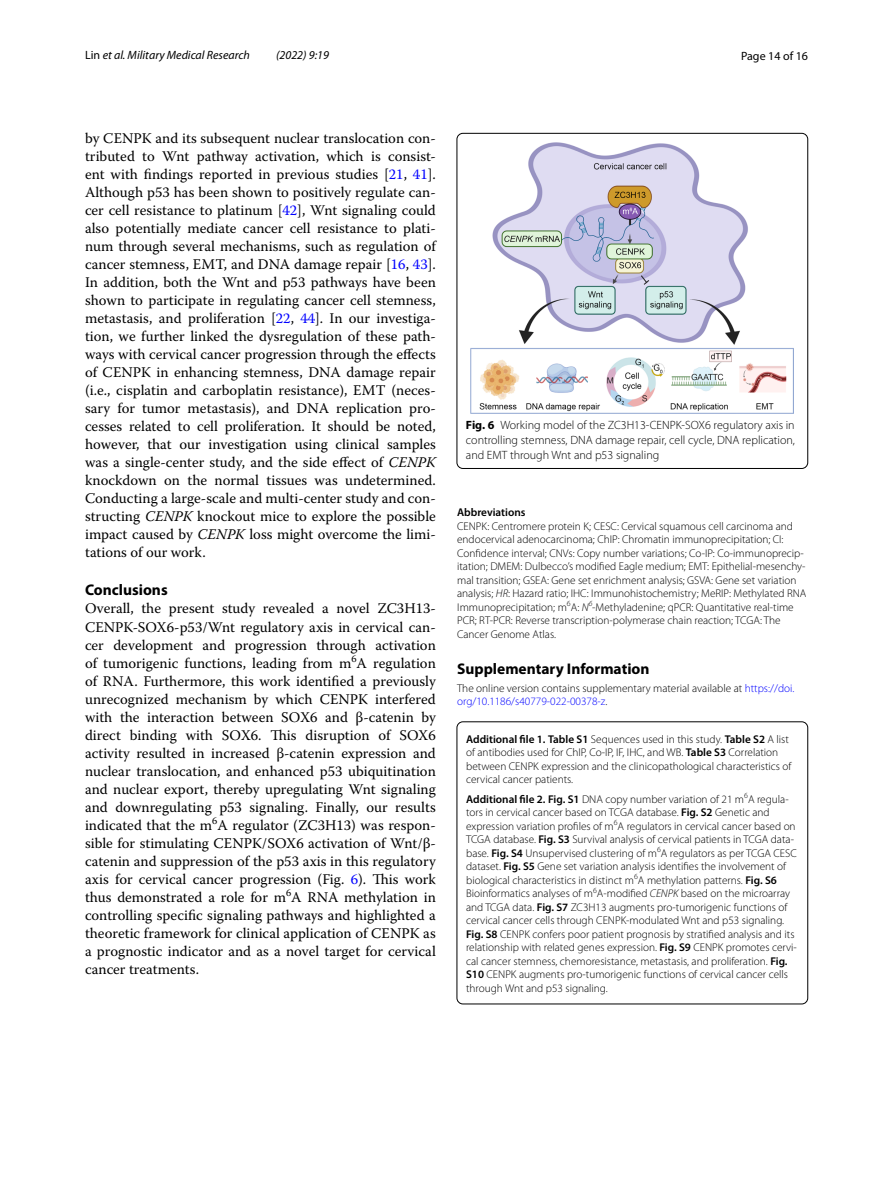
<style>
.page{position:relative;width:893px;height:1187px;background:#fff}
.page>*{position:absolute;margin:0;border:0;box-sizing:border-box;transform-origin:0 0}
.t1{font:700 15.45px "Myriad Pro";color:#000}
.t2{font:14.7px/18px "Warnock Pro";color:#000;text-align:justify}
.t3{font:300 12px/15px "Myriad Pro";color:#000;text-align:justify}
.t4{font:italic 12px "Myriad Pro";color:#000}
.t5{font:12px "Myriad Pro";color:#000}
.t6{font:300 11.25px/13.5px "Myriad Pro";color:#000}
.t7{font:600 11.25px "Myriad Pro";color:#000}
.s1{font-style:normal}
.s2{color:#00f}
.s3{font-style:italic}
.s4{font-weight:700}
.s5{font-weight:600}
</style>
<div class="page">
<div style="left:457px;top:721px;width:351px;height:283px;border:1px solid #000;border-radius:6px"></div>
<img style="left:471px;top:142px;width:323px;height:271px">
<div style="left:457px;top:133px;width:351px;height:335px;border:1px solid #000;border-radius:6px"></div>
<p class="t4" style="left:85px;top:48px;width:166px"><span class="s1">Lin</span> et al. Military Medical Research</p>
<p class="t4" style="left:276px;top:48px;width:54px">(2022) 9:19</p>
<p class="t5" style="left:741px;top:48px;width:68px">Page 14 of 16</p>
<p class="t2" style="left:85px;top:128px;width:352px">by CENPK and its subsequent nuclear translocation con&shy;tributed to Wnt pathway activation, which is consist&shy;ent with findings reported in previous studies [<span class="s2">21</span>, <span class="s2">41</span>].<br>Although p53 has been shown to positively regulate can&shy;cer cell resistance to platinum [<span class="s2">42</span>], Wnt signaling could also potentially mediate cancer cell resistance to plati&shy;num through several mechanisms, such as regulation of cancer stemness, EMT, and DNA damage repair [<span class="s2">16</span>, <span class="s2">43</span>].<br>In addition, both the Wnt and p53 pathways have been shown to participate in regulating cancer cell stemness, metastasis, and proliferation [<span class="s2">22</span>, <span class="s2">44</span>]. In our investiga&shy;tion, we further linked the dysregulation of these path&shy;ways with cervical cancer progression through the effects of CENPK in enhancing stemness, DNA damage repair (i.e., cisplatin and carboplatin resistance), EMT (neces&shy;sary for tumor metastasis), and DNA replication pro&shy;cesses related to cell proliferation. It should be noted, however, that our investigation using clinical samples was a single-center study, and the side effect of <span class="s3">CENPK </span>knockdown on the normal tissues was undetermined.<br>Conducting a large-scale and multi-center study and con&shy;structing <span class="s3">CENPK</span> knockout mice to explore the possible impact caused by <span class="s3">CENPK</span> loss might overcome the limi&shy;tations of our work.</p>
<p class="t1" style="left:85px;top:580px;width:84px">Conclusions</p>
<p class="t2" style="left:85px;top:599px;width:352px">Overall, the present study revealed a novel ZC3H13- CENPK-SOX6-p53/Wnt regulatory axis in cervical can&shy;cer development and progression through activation of tumorigenic functions, leading from m<sup>6</sup>A regulation of RNA. Furthermore, this work identified a previously unrecognized mechanism by which CENPK interfered with the interaction between SOX6 and β-catenin by direct binding with SOX6. This disruption of SOX6 activity resulted in increased β-catenin expression and nuclear translocation, and enhanced p53 ubiquitination and nuclear export, thereby upregulating Wnt signaling and downregulating p53 signaling. Finally, our results indicated that the m<sup>6</sup>A regulator (ZC3H13) was respon&shy;sible for stimulating CENPK/SOX6 activation of Wnt/β&shy;catenin and suppression of the p53 axis in this regulatory axis for cervical cancer progression (Fig. <span class="s2">6</span>). This work thus demonstrated a role for m<sup>6</sup>A RNA methylation in controlling specific signaling pathways and highlighted a theoretic framework for clinical application of CENPK as a prognostic indicator and as a novel target for cervical cancer treatments.</p>
<p class="t3" style="left:466px;top:417px;width:331px"><span class="s4">Fig. 6</span> Working model of the ZC3H13-CENPK-SOX6 regulatory axis in controlling stemness, DNA damage repair, cell cycle, DNA replication, and EMT through Wnt and p53 signaling</p>
<p class="t7" style="left:457px;top:505px;width:70px">Abbreviations</p>
<p class="t6" style="left:457px;top:519px;width:351px">CENPK: Centromere protein K; CESC: Cervical squamous cell carcinoma and endocervical adenocarcinoma; ChIP: Chromatin immunoprecipitation; CI:<br>Confidence interval; CNVs: Copy number variations; Co-IP: Co-immunoprecip‑ itation; DMEM: Dulbecco’s modified Eagle medium; EMT: Epithelial-mesenchy‑ mal transition; GSEA: Gene set enrichment analysis; GSVA: Gene set variation analysis; <span class="s3">HR</span>: Hazard ratio; IHC: Immunohistochemistry; MeRIP: Methylated RNA Immunoprecipitation; m<sup>6</sup>A: <span class="s3">N</span><sup>6</sup>-Methyladenine; qPCR: Quantitative real-time PCR; RT-PCR: Reverse transcription-polymerase chain reaction; TCGA: The Cancer Genome Atlas.</p>
<p class="t1" style="left:457px;top:658px;width:194px">Supplementary Information</p>
<p class="t6" style="left:457px;top:681px;width:339px">The online version contains supplementary material available at <span class="s2">https://doi. org/10.1186/s40779- 022- 00378-z</span>.</p>
<p class="t6" style="left:466px;top:732px;width:327px"><span class="s5">Additional file 1. Table S1</span> Sequences used in this study. <span class="s5">Table S2</span> A list of antibodies used for ChIP, Co-IP, IF, IHC, and WB. <span class="s5">Table S3</span> Correlation between CENPK expression and the clinicopathological characteristics of cervical cancer patients.</p>
<p class="t6" style="left:466px;top:792px;width:332px"><span class="s5">Additional file 2. Fig. S1</span> DNA copy number variation of 21 m<sup>6</sup>A regula‑ tors in cervical cancer based on TCGA database. <span class="s5">Fig. S2</span> Genetic and expression variation profiles of m<sup>6</sup>A regulators in cervical cancer based on TCGA database. <span class="s5">Fig. S3</span> Survival analysis of cervical patients in TCGA data‑ base. <span class="s5">Fig. S4</span> Unsupervised clustering of m<sup>6</sup>A regulators as per TCGA CESC dataset. <span class="s5">Fig. S5</span> Gene set variation analysis identifies the involvement of biological characteristics in distinct m<sup>6</sup>A methylation patterns. <span class="s5">Fig. S6<br></span>Bioinformatics analyses of m<sup>6</sup>A-modified <span class="s3">CENPK</span> based on the microarray and TCGA data. <span class="s5">Fig. S7</span> ZC3H13 augments pro-tumorigenic functions of cervical cancer cells through CENPK-modulated Wnt and p53 signaling.<br><span class="s5">Fig. S8</span> CENPK confers poor patient prognosis by stratified analysis and its relationship with related genes expression. <span class="s5">Fig. S9</span> CENPK promotes cervi‑ cal cancer stemness, chemoresistance, metastasis, and proliferation. <span class="s5">Fig.<br>S10</span> CENPK augments pro-tumorigenic functions of cervical cancer cells through Wnt and p53 signaling.</p>
</div>
